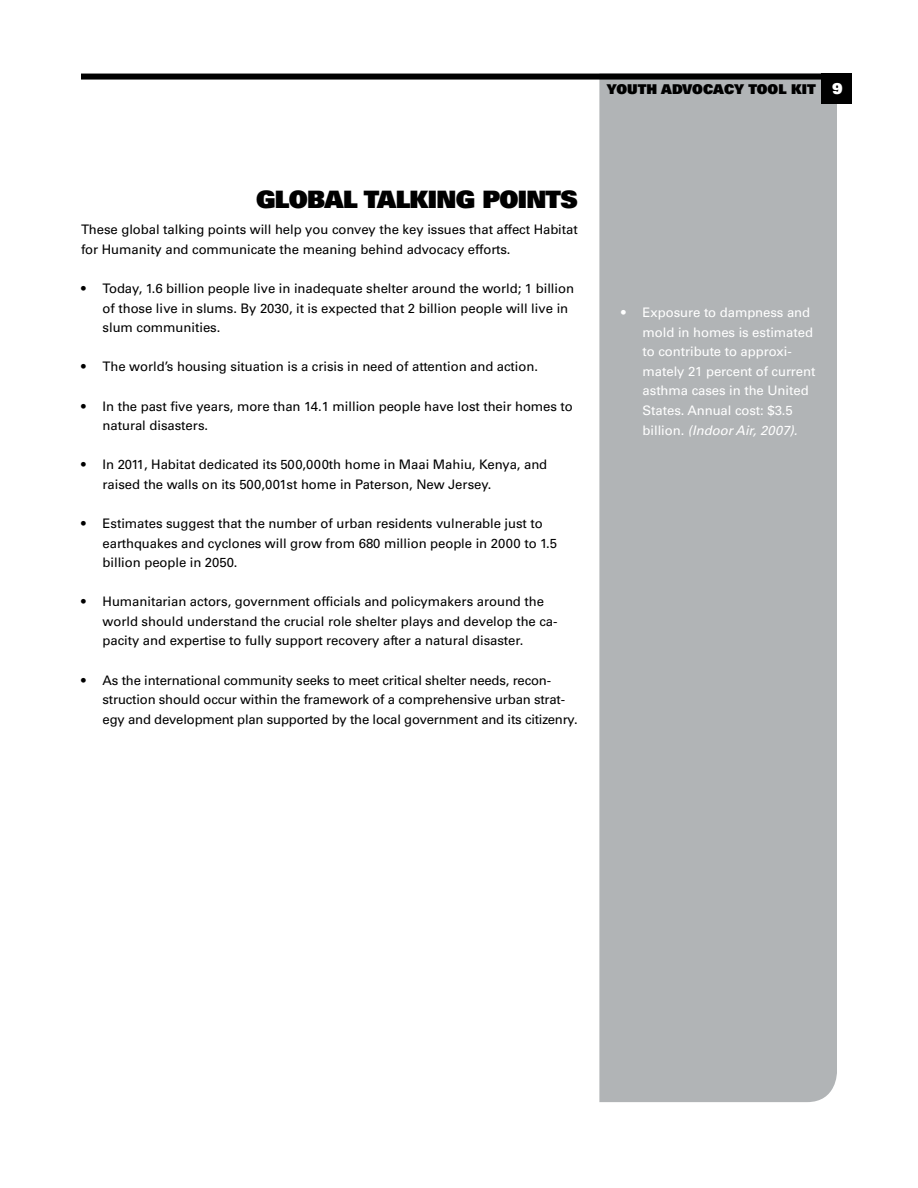
<style>
.page{position:relative;width:918px;height:1188px;background:#fff}
.page>*{position:absolute;margin:0;border:0;box-sizing:border-box;transform-origin:0 0}
.t1{font:24px "Univers LT Std X Black";letter-spacing:-.03em;color:#000}
.t2{font:13.5px "Univers LT Std X Black";color:#000}
.t3{font:13.2px/19.5px "Univers LT Std";letter-spacing:-.005em;color:#000}
.t4{font:13.2px/19.5px "Univers LT Std";letter-spacing:-.005em;color:#fff}
.s1{font-size:15px;color:#fff}
.s2{font-style:italic}
</style>
<div class="page">
<div style="left:599px;top:80px;width:238px;height:1022px;background:#b1b4b6"></div>
<div style="left:81px;top:74px;width:756px;height:6px;background:#000"></div>
<div style="left:822px;top:74px;width:30px;height:30px;background:#000"></div>
<p class="t2" style="left:607px;top:81px;width:237px">YOUTH ADVOCACY TOOL KIT <span class="s1">9</span></p>
<h1 class="t1" style="left:256px;top:184px;width:18px">GLO</h1>
<h1 class="t1" style="left:307px;top:184px;width:73px">BAL TALKI</h1>
<h1 class="t1" style="left:437px;top:184px;width:143px">NG POI NTS</h1>
<p class="t3" style="left:81px;top:220px;width:498px">These global talking points will help you convey the key issues that affect Habitat for Humanity and communicate the meaning behind advocacy efforts.</p>
<p class="t3" style="left:103px;top:279px;width:473px;text-indent:-22px">• Today, 1.6 billion people live in inadequate shelter around the world; 1 billion of those live in slums. By 2030, it is expected that 2 billion people will live in slum communities.</p>
<p class="t3" style="left:81px;top:357px;width:459px">• The world’s housing situation is a crisis in need of attention and action.</p>
<p class="t3" style="left:103px;top:396px;width:472px;text-indent:-22px">• In the past five years, more than 14.1 million people have lost their homes to natural disasters.</p>
<p class="t3" style="left:103px;top:455px;width:446px;text-indent:-22px">• In 2011, Habitat dedicated its 500,000th home in Maai Mahiu, Kenya, and raised the walls on its 500,001st home in Paterson, New Jersey.</p>
<p class="t3" style="left:103px;top:514px;width:456px;text-indent:-22px">• Estimates suggest that the number of urban residents vulnerable just to earthquakes and cyclones will grow from 680 million people in 2000 to 1.5 billion people in 2050.</p>
<p class="t3" style="left:103px;top:592px;width:456px;text-indent:-22px">• Humanitarian actors, government officials and policymakers around the world should understand the crucial role shelter plays and develop the ca&shy;pacity and expertise to fully support recovery after a natural disaster.</p>
<p class="t3" style="left:103px;top:670px;width:477px;text-indent:-22px">• As the international community seeks to meet critical shelter needs, recon&shy;struction should occur within the framework of a comprehensive urban strat&shy;egy and development plan supported by the local government and its citizenry.</p>
<p class="t4" style="left:643px;top:303px;width:174px;text-indent:-22px">• Exposure to dampness and mold in homes is estimated to contribute to approxi&shy;mately 21 percent of current asthma cases in the United<br>States. Annual cost: $3.5 billion. <span class="s2">(Indoor Air, 2007).</span></p>
</div>
